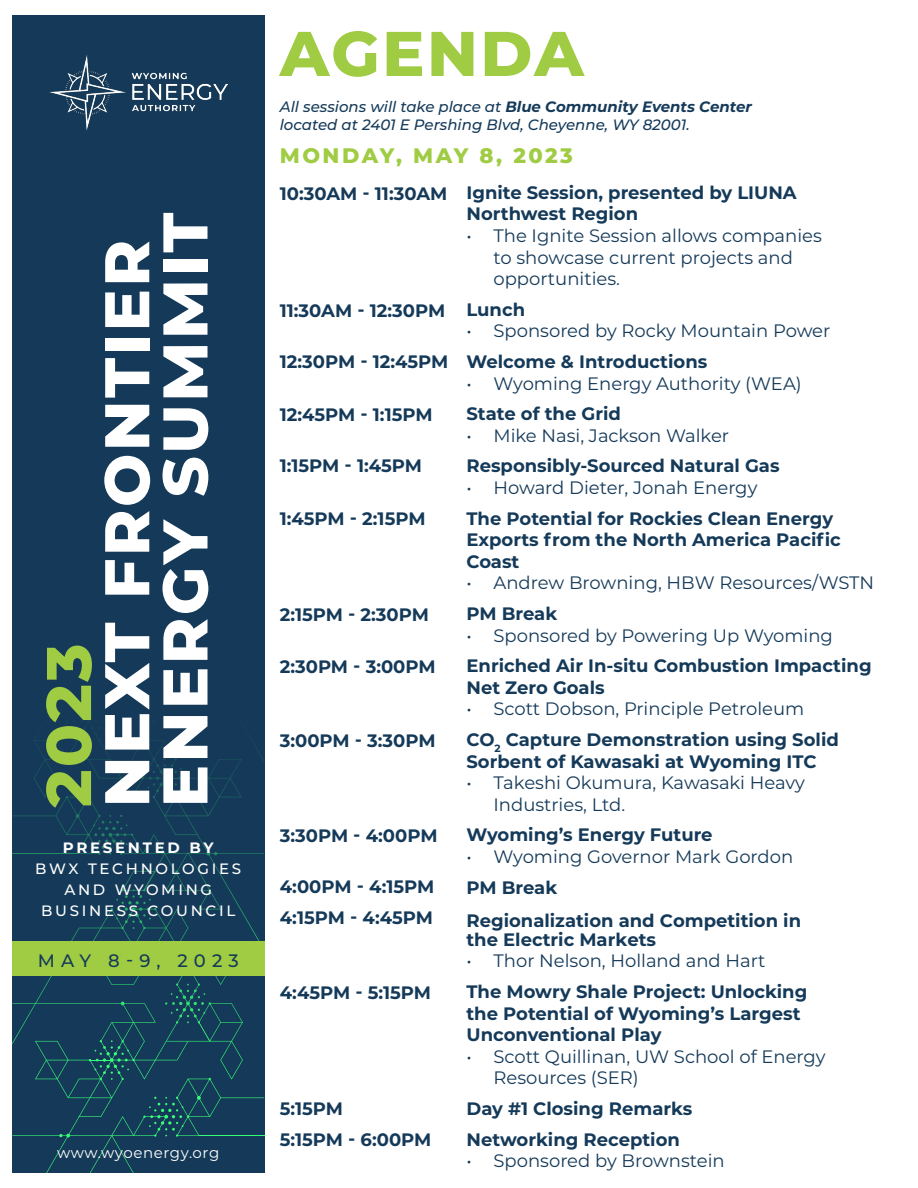
<style>
.page{position:relative;width:918px;height:1188px;background:#fff}
.page>*{position:absolute;margin:0;border:0;box-sizing:border-box;transform-origin:0 0}
.t1{font:800 63px "Montserrat";letter-spacing:.04em;color:#fff}
.t2{font:800 63px "Montserrat";letter-spacing:.035em;color:#a0cc43}
.t3{font:800 21px "Montserrat";letter-spacing:.12em;color:#a0cc43}
.t4{font:700 18px/21.6px "Montserrat";color:#153a59}
.t5{font:18px/21.6px "Montserrat";color:#153a59}
.t6{font:500 18px "Montserrat";letter-spacing:.335em;color:#153a59}
.t7{font:italic 500 15px "Montserrat";color:#153a59}
.t8{font:500 15px/21px "Montserrat";letter-spacing:.18em;color:#fff;text-align:center}
.t9{font:15px "Montserrat";letter-spacing:.035em;color:#fff}
.t10{font:700 15px "Montserrat";letter-spacing:.18em;color:#fff}
.s1{font-weight:700}
</style>
<div class="page">
<div style="left:12px;top:15px;width:252px;height:1158px;background:#153a59"></div>
<svg style="left:12px;top:731px;width:252px;height:442px"></svg>
<img style="left:50px;top:55px;width:177px;height:76px">
<div style="left:12px;top:941px;width:253px;height:35px;background:#a0cc43"></div>
<p class="t2" style="left:23px;top:807px;width:165px;rotate:-90deg">2023</p>
<p class="t1" style="left:81px;top:807px;width:569px;rotate:-90deg">NEXT FRONTIER</p>
<p class="t1" style="left:139px;top:807px;width:596px;rotate:-90deg">ENERGY SUMMIT</p>
<p class="t10" style="left:63px;top:837px;width:152px">PRESENTED BY</p>
<p class="t8" style="left:35px;top:858px;width:207px">BWX TECHNOLOGIES<br>AND WYOMING<br>BUSINESS COUNCIL</p>
<p class="t6" style="left:38px;top:948px;width:203px">MAY 8-9, 2023</p>
<p class="t9" style="left:57px;top:1142px;width:164px">www.wyoenergy.org</p>
<p class="t2" style="left:280px;top:7px;width:306px">AGENDA</p>
<p class="t7" style="left:280px;top:96px;width:474px">All sessions will take place at <span class="s1">Blue Community Events Center</span></p>
<p class="t7" style="left:280px;top:114px;width:412px">located at 2401 E Pershing Blvd, Cheyenne, WY 82001.</p>
<p class="t3" style="left:280px;top:140px;width:295px">MONDAY, MAY 8, 2023</p>
<p class="t4" style="left:280px;top:182px;width:169px">10:30AM - 11:30AM</p>
<p class="t4" style="left:280px;top:299px;width:167px">11:30AM - 12:30PM</p>
<p class="t4" style="left:280px;top:350px;width:170px">12:30PM - 12:45PM</p>
<p class="t4" style="left:280px;top:403px;width:154px">12:45PM - 1:15PM</p>
<p class="t4" style="left:280px;top:454px;width:144px">1:15PM - 1:45PM</p>
<p class="t4" style="left:280px;top:507px;width:147px">1:45PM - 2:15PM</p>
<p class="t4" style="left:280px;top:603px;width:151px">2:15PM - 2:30PM</p>
<p class="t4" style="left:280px;top:654px;width:157px">2:30PM - 3:00PM</p>
<p class="t4" style="left:280px;top:729px;width:157px">3:00PM - 3:30PM</p>
<p class="t4" style="left:280px;top:824px;width:159px">3:30PM - 4:00PM</p>
<p class="t4" style="left:280px;top:875px;width:156px">4:00PM - 4:15PM</p>
<p class="t4" style="left:280px;top:906px;width:155px">4:15PM - 4:45PM</p>
<p class="t4" style="left:280px;top:981px;width:153px">4:45PM - 5:15PM</p>
<p class="t4" style="left:280px;top:1097px;width:65px">5:15PM</p>
<p class="t4" style="left:280px;top:1128px;width:153px">5:15PM - 6:00PM</p>
<p class="t4" style="left:466px;top:181px;width:332px">Ignite Session, presented by LIUNA<br>Northwest Region</p>
<p class="t5" style="left:494px;top:224px;width:330px;text-indent:-27px">• The Ignite Session allows companies to showcase current projects and opportunities.</p>
<p class="t4" style="left:466px;top:298px;width:60px">Lunch</p>
<p class="t5" style="left:466px;top:320px;width:365px">• Sponsored by Rocky Mountain Power</p>
<p class="t4" style="left:466px;top:350px;width:242px">Welcome &amp; Introductions</p>
<p class="t5" style="left:466px;top:372px;width:337px">• Wyoming Energy Authority (WEA)</p>
<p class="t4" style="left:466px;top:402px;width:156px">State of the Grid</p>
<p class="t5" style="left:466px;top:424px;width:264px">• Mike Nasi, Jackson Walker</p>
<p class="t4" style="left:466px;top:454px;width:315px">Responsibly-Sourced Natural Gas</p>
<p class="t5" style="left:466px;top:476px;width:292px">• Howard Dieter, Jonah Energy</p>
<p class="t4" style="left:466px;top:507px;width:376px">The Potential for Rockies Clean Energy<br>Exports from the North America Pacific<br>Coast</p>
<p class="t5" style="left:466px;top:572px;width:409px">• Andrew Browning, HBW Resources/WSTN</p>
<p class="t4" style="left:466px;top:602px;width:92px">PM Break</p>
<p class="t5" style="left:466px;top:624px;width:368px">• Sponsored by Powering Up Wyoming</p>
<p class="t4" style="left:466px;top:654px;width:407px">Enriched Air In-situ Combustion Impacting<br>Net Zero Goals</p>
<p class="t5" style="left:466px;top:698px;width:339px">• Scott Dobson, Principle Petroleum</p>
<p class="t4" style="left:466px;top:728px;width:374px">CO<sub>2</sub> Capture Demonstration using Solid<br>Sorbent of Kawasaki at Wyoming ITC</p>
<p class="t5" style="left:494px;top:771px;width:313px;text-indent:-27px">• Takeshi Okumura, Kawasaki Heavy<br>Industries, Ltd.</p>
<p class="t4" style="left:466px;top:823px;width:248px">Wyoming’s Energy Future</p>
<p class="t5" style="left:466px;top:845px;width:328px">• Wyoming Governor Mark Gordon</p>
<p class="t4" style="left:466px;top:876px;width:92px">PM Break</p>
<p class="t4" style="left:466px;top:911px;width:336px;line-height:18.6px">Regionalization and Competition in the Electric Markets</p>
<p class="t5" style="left:466px;top:950px;width:301px">• Thor Nelson, Holland and Hart</p>
<p class="t4" style="left:466px;top:980px;width:342px">The Mowry Shale Project: Unlocking the Potential of Wyoming’s Largest<br>Unconventional Play</p>
<p class="t5" style="left:494px;top:1045px;width:334px;text-indent:-27px">• Scott Quillinan, UW School of Energy<br>Resources (SER)</p>
<p class="t4" style="left:466px;top:1097px;width:227px">Day #1 Closing Remarks</p>
<p class="t4" style="left:466px;top:1128px;width:215px">Networking Reception</p>
<p class="t5" style="left:466px;top:1149px;width:260px">• Sponsored by Brownstein</p>
</div>
